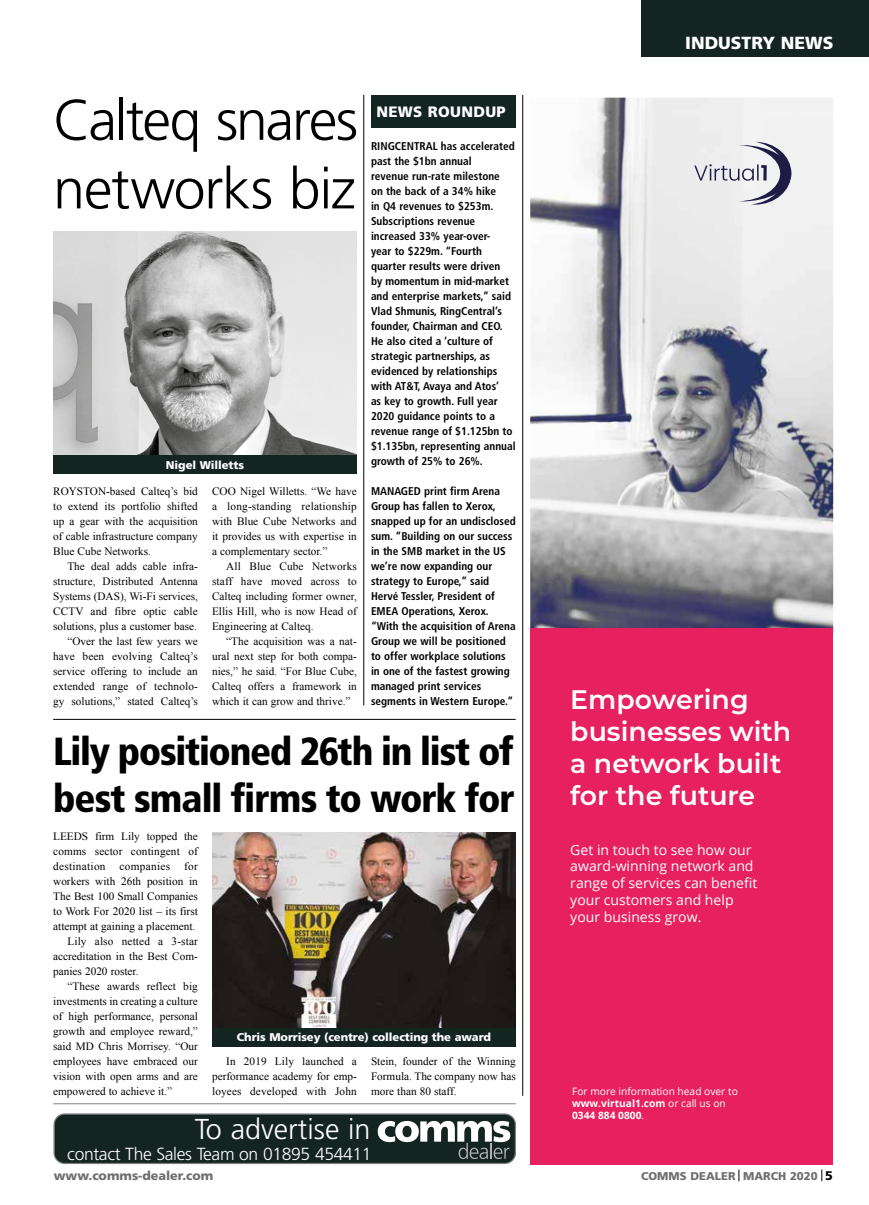
<style>
.page{position:relative;width:869px;height:1205px;background:#fff}
.page>*{position:absolute;margin:0;border:0;box-sizing:border-box;transform-origin:0 0}
.t1{font:300 57.12px/68.6px "Frutiger";letter-spacing:-.03em;color:#000}
.t2{font:900 condensed 39.12px/47px "Frutiger";letter-spacing:-.03em;color:#000}
.t3{font:300 28.75px "Frutiger";color:#fff}
.t4{font:600 26.75px/32.1px "Montserrat";color:#fff}
.t5{font:300 17.5px "Frutiger";letter-spacing:-.02em;color:#fff}
.t6{font:900 17.5px "Frutiger";color:#fff}
.t7{font:900 15px "Frutiger";letter-spacing:.02em;color:#fff}
.t8{font:14px/16.9px "Open Sans";color:#fff}
.t9{font:900 12.5px "Frutiger";color:#706f6f}
.t10{font:11.25px/15px "Times New Roman";color:#000;text-align:justify}
.t11{font:700 condensed 11.25px/15px "Frutiger";color:#000}
.t12{font:900 11.25px "Frutiger";letter-spacing:-.01em;color:#fff}
.t13{font:11.25px "Times New Roman";letter-spacing:.025em;color:#000}
.t14{font:900 11.25px "Frutiger";color:#706f6f}
.t15{font:10.25px/12.2px "Open Sans";color:#fff}
.s1{font-weight:700}
.s2{font-size:12.5px;color:#000}
</style>
<div class="page">
<svg style="left:738px;top:1169px;width:1px;height:12px"></svg>
<svg style="left:821px;top:1169px;width:1px;height:12px"></svg>
<div style="left:641px;top:0;width:227px;height:57px;background:#142521"></div>
<hr style="left:53px;top:1103px;width:462px;height:1px;background:#9d9d9c">
<hr style="left:522px;top:95px;width:1px;height:1001px;background:#000">
<hr style="left:53px;top:719px;width:462px;height:1px;background:#000">
<img style="left:53px;top:232px;width:303px;height:223px">
<div style="left:53px;top:455px;width:303px;height:19px;background:#142521"></div>
<hr style="left:363px;top:95px;width:1px;height:610px;background:#000">
<div style="left:371px;top:95px;width:144px;height:33px;background:#142521"></div>
<img style="left:212px;top:833px;width:303px;height:195px">
<div style="left:212px;top:1028px;width:303px;height:18px;background:#142521"></div>
<img style="left:530px;top:98px;width:302px;height:530px">
<div style="left:530px;top:628px;width:302px;height:536px;background:#e72060"></div>
<svg style="left:694px;top:142px;width:97px;height:63px"></svg>
<div style="left:54px;top:1114px;width:461px;height:49px;background:#142521;border-radius:11px"></div>
<div style="left:53px;top:1113px;width:463px;height:51px;border:1px solid #777e7b;border-radius:11px"></div>
<svg style="left:377px;top:1121px;width:133px;height:38px"></svg>
<h1 class="t1" style="left:53px;top:86px;width:306px">Calteq snares networks biz</h1>
<p class="t12" style="left:166px;top:458px;width:79px">Nigel Willetts</p>
<p class="t10" style="left:53px;top:484px;width:146px">ROYSTON-based Calteq’s bid to extend its portfolio shifted up a gear with the acquisition of cable infrastructure company Blue Cube Networks.</p>
<p class="t10" style="left:53px;top:559px;width:146px;text-align:right">The deal adds cable infra&shy;structure, Distributed Antenna<br>Systems (DAS), Wi-Fi services,<br>CCTV and fibre optic cable solutions, plus a customer base. “Over the last few years we have been evolving Calteq’s service offering to include an extended range of technolo&shy;gy solutions,” stated Calteq’s</p>
<p class="t10" style="left:212px;top:484px;width:146px">COO Nigel Willetts. “We have a long-standing relationship with Blue Cube Networks and it provides us with expertise in a complementary sector.”</p>
<p class="t10" style="left:212px;top:559px;width:146px;text-indent:14px">All Blue Cube Networks staff have moved across to Calteq including former owner, Ellis Hill, who is now Head of Engineering at Calteq.</p>
<p class="t10" style="left:212px;top:634px;width:146px;text-indent:14px">“The acquisition was a nat&shy;ural next step for both compa&shy;nies,” he said. “For Blue Cube, Calteq offers a framework in which it can grow and thrive.”</p>
<h3 class="t7" style="left:376px;top:103px;width:131px">NEWS ROUNDUP</h3>
<p class="t11" style="left:371px;top:139px;width:146px">RINGCENTRAL has accelerated past the $1bn annual<br>revenue run-rate milestone<br>on the back of a 34% hike<br>in Q4 revenues to $253m.<br>Subscriptions revenue increased 33% year-over-<br>year to $229m. “Fourth quarter results were driven<br>by momentum in mid-market and enterprise markets,” said<br>Vlad Shmunis, RingCentral’s founder, Chairman and CEO.<br>He also cited a ‘culture of strategic partnerships, as evidenced by relationships with AT&amp;T, Avaya and Atos’<br>as key to growth. Full year<br>2020 guidance points to a revenue range of $1.125bn to $1.135bn, representing annual growth of 25% to 26%.</p>
<p class="t11" style="left:371px;top:484px;width:146px">MANAGED print firm Arena<br>Group has fallen to Xerox, snapped up for an undisclosed sum. “Building on our success in the SMB market in the US we’re now expanding our strategy to Europe,” said<br>Hervé Tessler, President of<br>EMEA Operations, Xerox. “With the acquisition of Arena<br>Group we will be positioned to offer workplace solutions in one of the fastest growing managed print services segments in Western Europe.”</p>
<h2 class="t2" style="left:53px;top:728px;width:463px">Lily positioned 26th in list of best small firms to work for</h2>
<p class="t10" style="left:53px;top:829px;width:146px">LEEDS firm Lily topped the</p>
<p class="t10" style="left:53px;top:844px;width:146px">comms sector contingent of</p>
<p class="t13" style="left:53px;top:859px;width:146px">destination companies for</p>
<p class="t10" style="left:53px;top:874px;width:146px">workers with 26th position in</p>
<p class="t10" style="left:53px;top:889px;width:146px">The Best 100 Small Companies</p>
<p class="t10" style="left:53px;top:904px;width:146px">to Work For 2020 list – its first</p>
<p class="t10" style="left:53px;top:919px;width:144px">attempt at gaining a placement.</p>
<p class="t10" style="left:67px;top:934px;width:132px">Lily also netted a 3-star</p>
<p class="t10" style="left:53px;top:949px;width:146px">accreditation in the Best Com-</p>
<p class="t10" style="left:53px;top:964px;width:87px">panies 2020 roster.</p>
<p class="t10" style="left:67px;top:979px;width:132px">“These awards reflect big</p>
<p class="t10" style="left:53px;top:994px;width:146px">investments in creating a culture</p>
<p class="t10" style="left:53px;top:1009px;width:146px">of high performance, personal</p>
<p class="t10" style="left:53px;top:1024px;width:146px">growth and employee reward,”</p>
<p class="t10" style="left:53px;top:1039px;width:146px">said MD Chris Morrisey. “Our</p>
<p class="t10" style="left:53px;top:1054px;width:146px">employees have embraced our</p>
<p class="t10" style="left:53px;top:1069px;width:146px">vision with open arms and are</p>
<p class="t10" style="left:53px;top:1083px;width:120px">empowered to achieve it.”</p>
<p class="t12" style="left:237px;top:1030px;width:255px">Chris Morrisey (centre) collecting the award</p>
<p class="t10" style="left:212px;top:1053px;width:146px;text-indent:14px">In 2019 Lily launched a performance academy for emp&shy;loyees developed with John</p>
<p class="t10" style="left:371px;top:1053px;width:146px">Stein, founder of the Winning Formula. The company now has more than 80 staff.</p>
<h3 class="t3" style="left:195px;top:1112px;width:177px">To advertise in</h3>
<h3 class="t5" style="left:67px;top:1144px;width:306px">contact The Sales Team on 01895 454411</h3>
<h3 class="t6" style="left:684px;top:32px;width:150px">INDUSTRY NEWS</h3>
<h3 class="t4" style="left:570px;top:682px;width:222px">Empowering businesses with a network built for the future</h3>
<p class="t8" style="left:570px;top:841px;width:188px">Get in touch to see how our award-winning network and range of services can benefit your customers and help your business grow.</p>
<p class="t15" style="left:572px;top:1084px;width:167px">For more information head over to <span class="s1">www.virtual1.com</span> or call us on<br><span class="s1">0344 884 0800</span>.</p>
<p class="t9" style="left:54px;top:1168px;width:161px">www.comms-dealer.com</p>
<p class="t14" style="left:640px;top:1169px;width:193px">COMMS DEALER MARCH 2020 <span class="s2">5</span></p>
</div>
